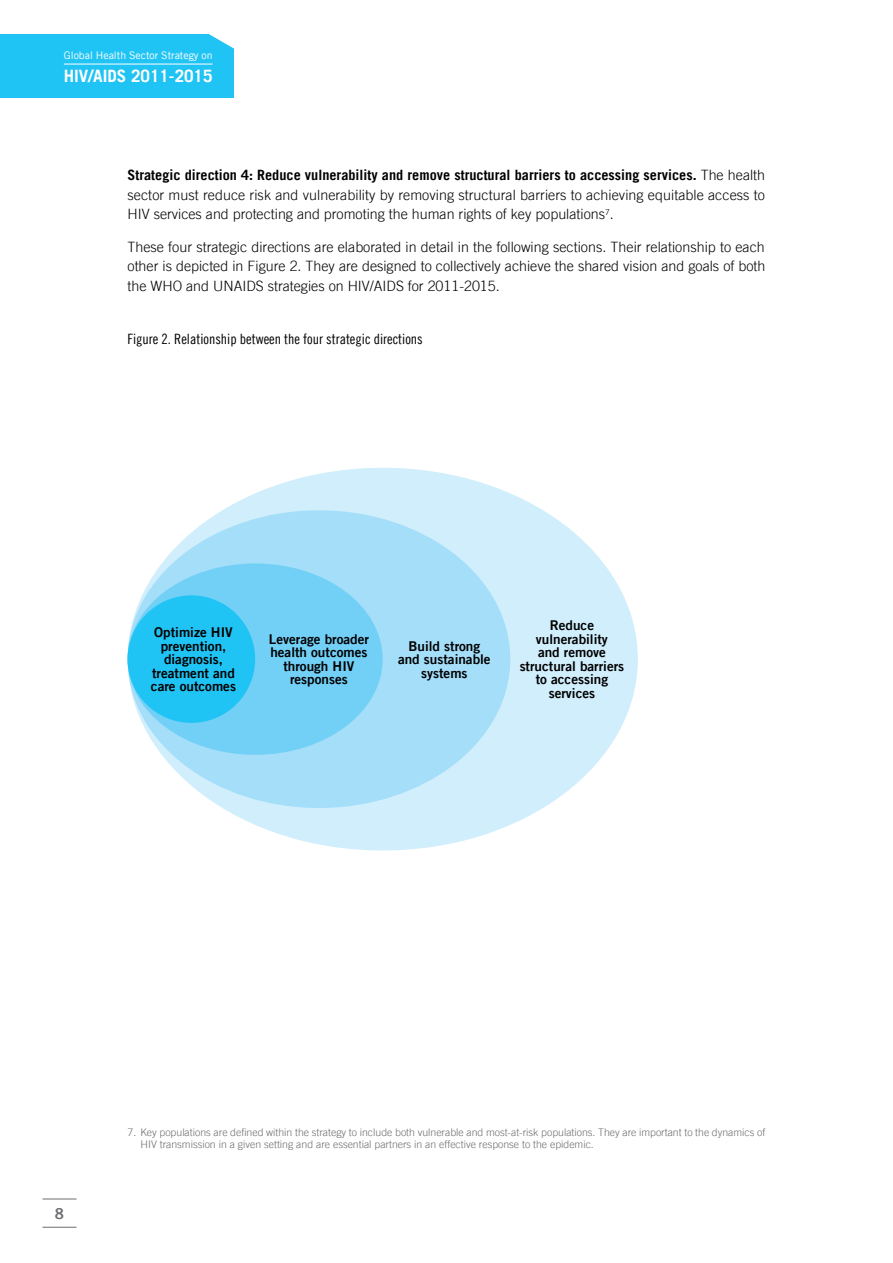
<style>
.page{position:relative;width:893px;height:1263px;background:#fff}
.page>*{position:absolute;margin:0;border:0;box-sizing:border-box;transform-origin:0 0}
.t1{font:700 17.1px "Trade Gothic LT";color:#fff}
.t2{font:15px "Trade Gothic LT Bold Two";color:#6d6e71}
.t3{font:300 14.25px/19.5px "Trade Gothic LT";color:#000;text-align:justify}
.t4{font:14.25px "Trade Gothic LT Cond Eighteen";color:#000}
.t5{font:13.5px/13.5px "Trade Gothic LT Bold Two";color:#000;text-align:center}
.t6{font:300 10.5px/12.6px "Trade Gothic LT";color:#6d6e71}
.t7{font:10.5px "Trade Gothic LT";color:#fff}
.s1{font-weight:700}
</style>
<div class="page">
<hr style="left:43px;top:1199px;width:34px;height:1px;background:#6d6e71">
<hr style="left:43px;top:1227px;width:34px;height:1px;background:#6d6e71">
<div style="left:0;top:34px;width:234px;height:64px;background:#20c4f4"></div>
<svg style="left:209px;top:34px;width:25px;height:15px"></svg>
<hr style="left:64px;top:64px;width:149px;height:1px;background:#fff">
<div style="left:128px;top:468px;width:510px;height:382px;background:#d1eefc;border-radius:50%"></div>
<div style="left:128px;top:510px;width:382px;height:298px;background:#a4def9;border-radius:50%"></div>
<div style="left:128px;top:563px;width:255px;height:192px;background:#72d0f6;border-radius:50%"></div>
<div style="left:128px;top:595px;width:127px;height:128px;background:#20c4f4;border-radius:50%"></div>
<p class="t7" style="left:64px;top:49px;width:150px">Global Health Sector Strategy on</p>
<p class="t1" style="left:64px;top:66px;width:150px">hiv/aids 2011-2015</p>
<p class="t3" style="left:128px;top:165px;width:639px"><span class="s1">Strategic direction 4: Reduce vulnerability and remove structural barriers to accessing services.</span> The health sector must reduce risk and vulnerability by removing structural barriers to achieving equitable access to HIV services and protecting and promoting the human rights of key populations<sup>7</sup>.</p>
<p class="t3" style="left:128px;top:237px;width:639px">These four strategic directions are elaborated in detail in the following sections. Their relationship to each other is depicted in Figure 2. They are designed to collectively achieve the shared vision and goals of both the WHO and UNAIDS strategies on HIV/AIDS for 2011-2015.</p>
<p class="t4" style="left:128px;top:331px;width:297px">Figure 2. Relationship between the four strategic directions</p>
<p class="t5" style="left:151px;top:625px;width:87px">Optimize HIV prevention, diagnosis, treatment and care outcomes</p>
<p class="t5" style="left:269px;top:632px;width:102px">Leverage broader health outcomes through HIV responses</p>
<p class="t5" style="left:398px;top:639px;width:94px">Build strong and sustainable systems</p>
<p class="t5" style="left:520px;top:618px;width:106px">Reduce vulnerability<br>and remove structural barriers to accessing services</p>
<p class="t2" style="left:55px;top:1204px;width:11px">8</p>
<p class="t6" style="left:141px;top:1125px;width:626px;text-indent:-13px">7. Key populations are defined within the strategy to include both vulnerable and most-at-risk populations. They are important to the dynamics of<br>HIV transmission in a given setting and are essential partners in an effective response to the epidemic.</p>
</div>
